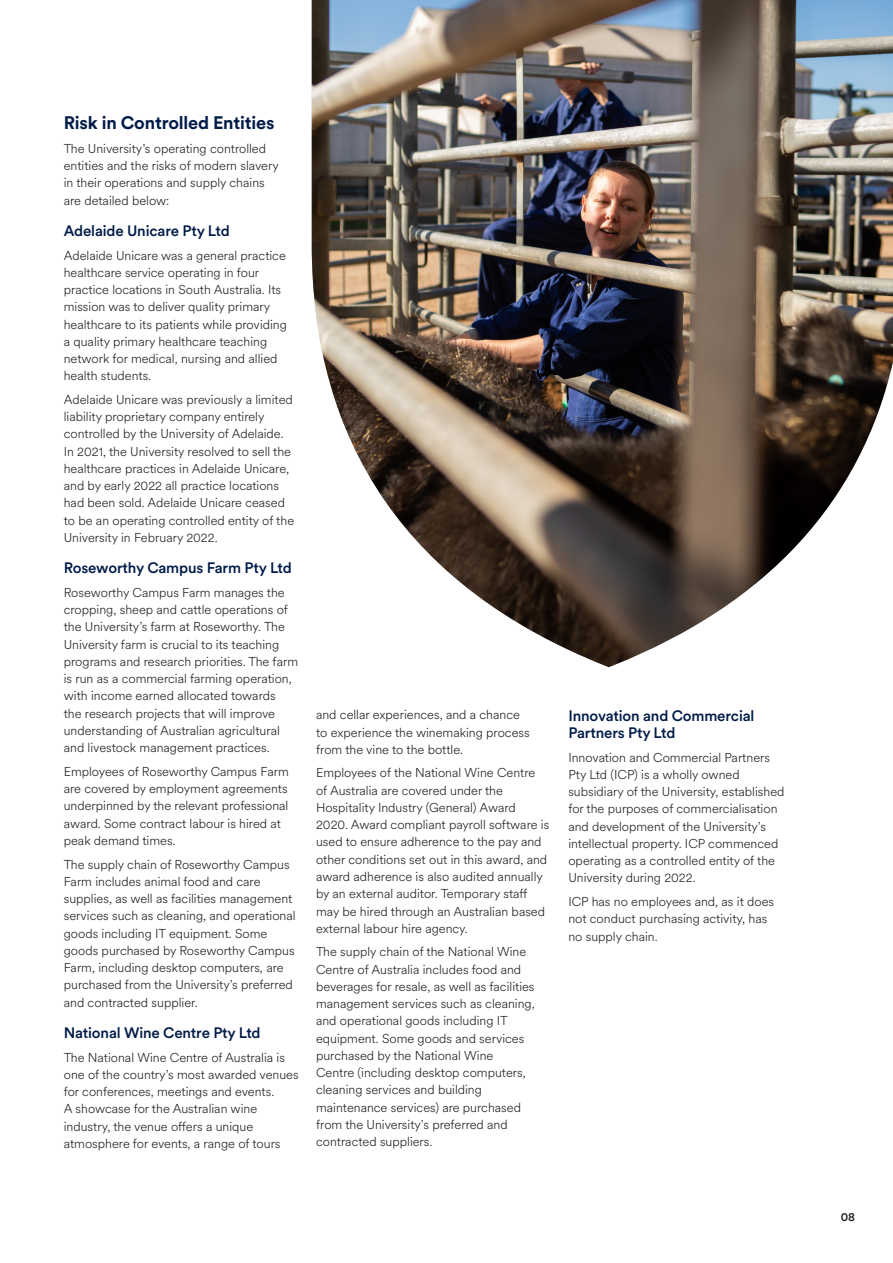
<style>
.page{position:relative;width:893px;height:1263px;background:#fff}
.page>*{position:absolute;margin:0;border:0;box-sizing:border-box;transform-origin:0 0}
.UoA_head_2{font:700 18px "Circular XX";letter-spacing:-.01em;color:#001b48}
.UoA_head_3{font:500 15px/16.5px "Circular XX";letter-spacing:-.01em;color:#001b48}
.UoA_body{font:300 12.75px/17.2px "Circular XX";color:#231f20}
.t1{font:500 12px "Circular XX";color:#231f20}
</style>
<div class="page">
<img style="left:312px;top:0;width:581px;height:667px">
<p class="UoA_head_2" style="left:64px;top:110px;width:212px">Risk in Controlled Entities</p>
<p class="UoA_body" style="left:64px;top:139px;width:216px">The University’s operating controlled entities and the risks of modern slavery in their operations and supply chains are detailed below:</p>
<p class="UoA_head_3" style="left:64px;top:222px;width:167px">Adelaide Unicare Pty Ltd</p>
<p class="UoA_body" style="left:64px;top:246px;width:225px">Adelaide Unicare was a general practice healthcare service operating in four practice locations in South Australia. Its mission was to deliver quality primary healthcare to its patients while providing a quality primary healthcare teaching network for medical, nursing and allied health students.</p>
<p class="UoA_body" style="left:64px;top:390px;width:232px">Adelaide Unicare was previously a limited liability proprietary company entirely controlled by the University of Adelaide.<br>In 2021, the University resolved to sell the healthcare practices in Adelaide Unicare, and by early 2022 all practice locations had been sold. Adelaide Unicare ceased to be an operating controlled entity of the University in February 2022.</p>
<p class="UoA_head_3" style="left:64px;top:559px;width:230px">Roseworthy Campus Farm Pty Ltd</p>
<p class="UoA_body" style="left:64px;top:583px;width:236px">Roseworthy Campus Farm manages the cropping, sheep and cattle operations of the University’s farm at Roseworthy. The University farm is crucial to its teaching programs and research priorities. The farm is run as a commercial farming operation, with income earned allocated towards<br>the research projects that will improve understanding of Australian agricultural and livestock management practices.</p>
<p class="UoA_body" style="left:64px;top:762px;width:226px">Employees of Roseworthy Campus Farm are covered by employment agreements underpinned by the relevant professional award. Some contract labour is hired at peak demand times.</p>
<p class="UoA_body" style="left:64px;top:855px;width:233px">The supply chain of Roseworthy Campus Farm includes animal food and care supplies, as well as facilities management services such as cleaning, and operational goods including IT equipment. Some goods purchased by Roseworthy Campus Farm, including desktop computers, are purchased from the University’s preferred and contracted supplier.</p>
<p class="UoA_head_3" style="left:64px;top:1024px;width:198px">National Wine Centre Pty Ltd</p>
<p class="UoA_body" style="left:64px;top:1048px;width:236px">The National Wine Centre of Australia is one of the country’s most awarded venues for conferences, meetings and events.<br>A showcase for the Australian wine industry, the venue offers a unique atmosphere for events, a range of tours</p>
<p class="UoA_body" style="left:316px;top:706px;width:215px">and cellar experiences, and a chance to experience the winemaking process from the vine to the bottle.</p>
<p class="UoA_body" style="left:316px;top:764px;width:235px">Employees of the National Wine Centre of Australia are covered under the Hospitality Industry (General) Award 2020. Award compliant payroll software is used to ensure adherence to the pay and other conditions set out in this award, and award adherence is also audited annually by an external auditor. Temporary staff may be hired through an Australian based external labour hire agency.</p>
<p class="UoA_body" style="left:316px;top:943px;width:220px">The supply chain of the National Wine Centre of Australia includes food and beverages for resale, as well as facilities management services such as cleaning, and operational goods including IT equipment. Some goods and services purchased by the National Wine Centre (including desktop computers, cleaning services and building maintenance services) are purchased from the University’s preferred and contracted suppliers.</p>
<p class="UoA_head_3" style="left:568px;top:707px;width:188px">Innovation and Commercial<br>Partners Pty Ltd</p>
<p class="UoA_body" style="left:568px;top:748px;width:218px">Innovation and Commercial Partners Pty Ltd (ICP) is a wholly owned subsidiary of the University, established for the purposes of commercialisation and development of the University’s intellectual property. ICP commenced operating as a controlled entity of the University during 2022.</p>
<p class="UoA_body" style="left:568px;top:892px;width:207px">ICP has no employees and, as it does not conduct purchasing activity, has no supply chain.</p>
<p class="t1" style="left:841px;top:1208px;width:16px">08</p>
</div>
